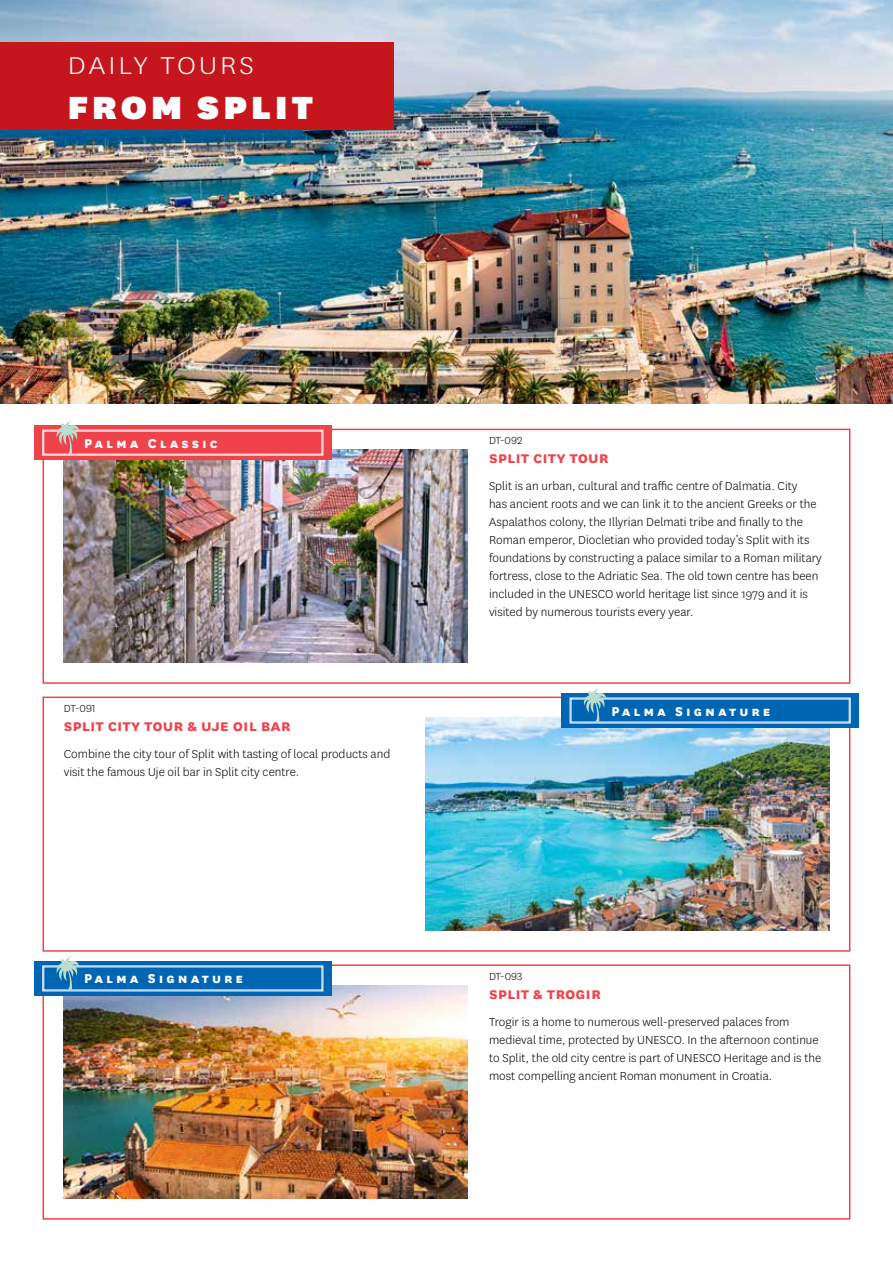
<style>
.page{position:relative;width:893px;height:1263px;background:#fff}
.page>*{position:absolute;margin:0;border:0;box-sizing:border-box;transform-origin:0 0}
.t1{font:900 37.5px "National";letter-spacing:.1em;color:#fff;scale:1.09 1}
.t2{font:300 28.5px "National";letter-spacing:.1em;color:#fff;scale:1.09 1}
.t3{font:700 18px "National";color:#ef434c}
.t4{font:800 15px "National";letter-spacing:.2em;color:#fff}
.t5{font:300 13.5px/18px "National";color:#000}
.t6{font:300 12px "National";letter-spacing:-.005em;color:#000}
</style>
<div class="page">
<div style="left:43px;top:964px;width:807px;height:255px;border:2px solid #ef434c"></div>
<div style="left:43px;top:696px;width:807px;height:256px;border:2px solid #ef434c"></div>
<div style="left:43px;top:429px;width:807px;height:255px;border:2px solid #ef434c"></div>
<img style="left:0;top:0;width:893px;height:404px">
<div style="left:0;top:43px;width:394px;height:87px;background:#c4161c"></div>
<img style="left:64px;top:450px;width:404px;height:212px">
<img style="left:425px;top:718px;width:404px;height:212px">
<img style="left:64px;top:986px;width:404px;height:212px">
<div style="left:34px;top:426px;width:298px;height:34px;background:#ef434c"></div>
<svg style="left:42px;top:421px;width:281px;height:35px"></svg>
<svg style="left:34px;top:961px;width:298px;height:34px;background:#1472b8"></svg>
<svg style="left:42px;top:957px;width:281px;height:34px;background:#3a89c3"></svg>
<svg style="left:561px;top:693px;width:298px;height:34px;background:#1874ba"></svg>
<svg style="left:570px;top:689px;width:281px;height:34px;background:#3a89c3"></svg>
<h2 class="t2" style="left:68px;top:48px;width:172px">DAILY TOURS</h2>
<h1 class="t1" style="left:68px;top:82px;width:227px">FROM SPLIT</h1>
<p class="t4" style="left:84px;top:432px;width:135px">Palma Classic</p>
<p class="t6" style="left:489px;top:433px;width:35px">DT-092</p>
<h3 class="t3" style="left:489px;top:445px;width:121px">split city tour</h3>
<p class="t5" style="left:489px;top:476px;width:334px">Split is an urban, cultural and traffic centre of Dalmatia. City<br>has ancient roots and we can link it to the ancient Greeks or the Aspalathos colony, the Illyrian Delmati tribe and finally to the Roman emperor, Diocletian who provided today’s Split with its foundations by constructing a palace similar to a Roman military fortress, close to the Adriatic Sea. The old town centre has been included in the UNESCO world heritage list since 1979 and it is visited by numerous tourists every year.</p>
<p class="t6" style="left:64px;top:700px;width:33px">DT-091</p>
<p class="t4" style="left:611px;top:700px;width:161px">Palma Signature</p>
<p class="t4" style="left:675px;top:700px;width:71px">Classic</p>
<h3 class="t3" style="left:64px;top:713px;width:229px">split city tour &amp; uje oil bar</h3>
<p class="t5" style="left:64px;top:744px;width:328px">Combine the city tour of Split with tasting of local products and visit the famous Uje oil bar in Split city centre.</p>
<p class="t4" style="left:84px;top:968px;width:161px">Palma Signature</p>
<p class="t6" style="left:489px;top:968px;width:35px">DT-093</p>
<h3 class="t3" style="left:489px;top:981px;width:114px">split &amp; trogir</h3>
<p class="t5" style="left:489px;top:1012px;width:334px">Trogir is a home to numerous well-preserved palaces from medieval time, protected by UNESCO. In the afternoon continue to Split, the old city centre is part of UNESCO Heritage and is the most compelling ancient Roman monument in Croatia.</p>
</div>
